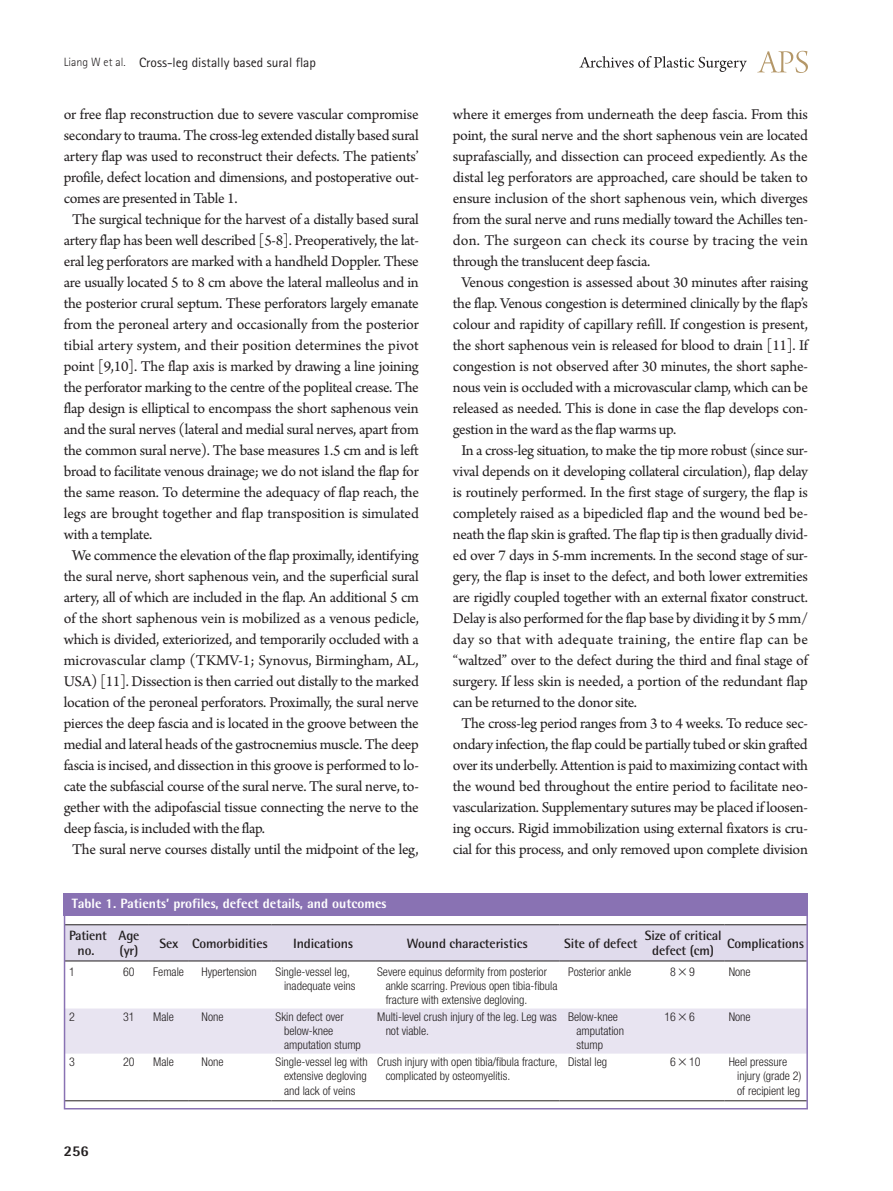
<style>
.page{position:relative;width:893px;height:1191px;background:#fff}
.page>*{position:absolute;margin:0;border:0;box-sizing:border-box;transform-origin:0 0}
.본문{font:15.75px/21px "Arno Pro";letter-spacing:-.02em;color:#231f20;text-align:justify}
.본문_0{font:15.75px/21px "Arno Pro";letter-spacing:-.025em;color:#231f20;text-align:justify}
.t1{font:800 15px "Rotis Semi Sans Std";color:#231f20}
.표열제목{font:700 13.5px/14.1px "Rotis Semi Sans Std";letter-spacing:-.01em;color:#231f20;text-align:center}
.표그림제목{font:800 13.5px "Rotis Semi Sans Std";color:#fff}
.하시라_제목{font:13.5px "Rotis Sans Serif Std";color:#231f20}
.표본문{font:300 condensed 12px/14.4px "Helvetica Neue LT Std";color:#231f20}
.s1{font-weight:300;font-size:12px}
.s2{font-family:"Dotum";font-weight:400;font-stretch:normal}
</style>
<div class="page">
<svg style="left:757px;top:51px;width:51px;height:22px"></svg>
<svg style="left:579px;top:56px;width:168px;height:16px"></svg>
<div style="left:67px;top:925px;width:738px;height:35px;background:#e0dbec"></div>
<svg style="left:67px;top:961px;width:738px;height:93px"></svg>
<div style="left:67px;top:1008px;width:738px;height:45px;background:#e8e4f1"></div>
<hr style="left:65px;top:924px;width:44px;height:1px;background:#231f20">
<hr style="left:109px;top:924px;width:40px;height:1px;background:#231f20">
<hr style="left:149px;top:924px;width:40px;height:1px;background:#231f20">
<hr style="left:189px;top:924px;width:82px;height:1px;background:#231f20">
<hr style="left:271px;top:924px;width:104px;height:1px;background:#231f20">
<hr style="left:375px;top:924px;width:184px;height:1px;background:#231f20">
<hr style="left:559px;top:924px;width:83px;height:1px;background:#231f20">
<hr style="left:642px;top:924px;width:82px;height:1px;background:#231f20">
<hr style="left:724px;top:924px;width:83px;height:1px;background:#231f20">
<hr style="left:65px;top:960px;width:44px;height:1px;background:#231f20">
<hr style="left:109px;top:960px;width:40px;height:1px;background:#231f20">
<hr style="left:149px;top:960px;width:40px;height:1px;background:#231f20">
<hr style="left:189px;top:960px;width:82px;height:1px;background:#231f20">
<hr style="left:271px;top:960px;width:104px;height:1px;background:#231f20">
<hr style="left:375px;top:960px;width:184px;height:1px;background:#231f20">
<hr style="left:559px;top:960px;width:83px;height:1px;background:#231f20">
<hr style="left:642px;top:960px;width:82px;height:1px;background:#231f20">
<hr style="left:724px;top:960px;width:83px;height:1px;background:#231f20">
<hr style="left:65px;top:1100px;width:44px;height:1px;background:#231f20">
<hr style="left:109px;top:1100px;width:40px;height:1px;background:#231f20">
<hr style="left:149px;top:1100px;width:40px;height:1px;background:#231f20">
<hr style="left:189px;top:1100px;width:82px;height:1px;background:#231f20">
<hr style="left:271px;top:1100px;width:104px;height:1px;background:#231f20">
<hr style="left:375px;top:1100px;width:184px;height:1px;background:#231f20">
<hr style="left:559px;top:1100px;width:83px;height:1px;background:#231f20">
<hr style="left:642px;top:1100px;width:82px;height:1px;background:#231f20">
<hr style="left:724px;top:1100px;width:83px;height:1px;background:#231f20">
<div style="left:64px;top:893px;width:744px;height:23px;background:#8972b3"></div>
<div style="left:64px;top:893px;width:744px;height:216px;border:2px solid #8972b3"></div>
<p class="하시라_제목" style="left:64px;top:54px;width:254px"><span class="s1">Liang W et al.</span> Cross-leg distally based sural flap</p>
<p class="본문_0" style="left:64px;top:105px;width:357px">or free flap reconstruction due to severe vascular compromise secondary to trauma. The cross-leg extended distally based sural artery flap was used to reconstruct their defects. The patients’ profile, defect location and dimensions, and postoperative out&shy;comes are presented in Table 1.</p>
<p class="본문" style="left:64px;top:210px;width:357px;text-indent:9px">The surgical technique for the harvest of a distally based sural artery flap has been well described [5-8]. Preoperatively, the lat&shy;eral leg perforators are marked with a handheld Doppler. These are usually located 5 to 8 cm above the lateral malleolus and in the posterior crural septum. These perforators largely emanate from the peroneal artery and occasionally from the posterior tibial artery system, and their position determines the pivot point [9,10]. The flap axis is marked by drawing a line joining the perforator marking to the centre of the popliteal crease. The flap design is elliptical to encompass the short saphenous vein and the sural nerves (lateral and medial sural nerves, apart from the common sural nerve). The base measures 1.5 cm and is left broad to facilitate venous drainage; we do not island the flap for the same reason. To determine the adequacy of flap reach, the legs are brought together and flap transposition is simulated with a template.</p>
<p class="본문" style="left:64px;top:546px;width:357px;text-indent:9px">We commence the elevation of the flap proximally, identifying the sural nerve, short saphenous vein, and the superficial sural artery, all of which are included in the flap. An additional 5 cm of the short saphenous vein is mobilized as a venous pedicle, which is divided, exteriorized, and temporarily occluded with a microvascular clamp (TKMV-1; Synovus, Birmingham, AL, USA) [11]. Dissection is then carried out distally to the marked location of the peroneal perforators. Proximally, the sural nerve pierces the deep fascia and is located in the groove between the medial and lateral heads of the gastrocnemius muscle. The deep fascia is incised, and dissection in this groove is performed to lo&shy;cate the subfascial course of the sural nerve. The sural nerve, to&shy;gether with the adipofascial tissue connecting the nerve to the deep fascia, is included with the flap.</p>
<p class="본문" style="left:72px;top:840px;width:348px">The sural nerve courses distally until the midpoint of the leg,</p>
<p class="표그림제목" style="left:72px;top:895px;width:316px">Table 1. Patients’ profiles, defect details, and outcomes</p>
<p class="본문" style="left:453px;top:105px;width:357px">where it emerges from underneath the deep fascia. From this point, the sural nerve and the short saphenous vein are located suprafascially, and dissection can proceed expediently. As the distal leg perforators are approached, care should be taken to ensure inclusion of the short saphenous vein, which diverges from the sural nerve and runs medially toward the Achilles ten&shy;don. The surgeon can check its course by tracing the vein through the translucent deep fascia.</p>
<p class="본문" style="left:453px;top:273px;width:357px;text-indent:9px">Venous congestion is assessed about 30 minutes after raising the flap. Venous congestion is determined clinically by the flap’s colour and rapidity of capillary refill. If congestion is present, the short saphenous vein is released for blood to drain [11]. If congestion is not observed after 30 minutes, the short saphe&shy;nous vein is occluded with a microvascular clamp, which can be released as needed. This is done in case the flap develops con&shy;gestion in the ward as the flap warms up.</p>
<p class="본문" style="left:453px;top:441px;width:357px;text-indent:9px">In a cross-leg situation, to make the tip more robust (since sur&shy;vival depends on it developing collateral circulation), flap delay is routinely performed. In the first stage of surgery, the flap is completely raised as a bipedicled flap and the wound bed be&shy;neath the flap skin is grafted. The flap tip is then gradually divid&shy;ed over 7 days in 5-mm increments. In the second stage of sur&shy;gery, the flap is inset to the defect, and both lower extremities are rigidly coupled together with an external fixator construct.<br>Delay is also performed for the flap base by dividing it by 5 mm/ day so that with adequate training, the entire flap can be “waltzed” over to the defect during the third and final stage of surgery. If less skin is needed, a portion of the redundant flap can be returned to the donor site.</p>
<p class="본문" style="left:453px;top:714px;width:357px;text-align:center">The cross-leg period ranges from 3 to 4 weeks. To reduce sec&shy;ondary infection, the flap could be partially tubed or skin grafted over its underbelly. Attention is paid to maximizing contact with the wound bed throughout the entire period to facilitate neo&shy;vascularization. Supplementary sutures may be placed if loosen&shy;ing occurs. Rigid immobilization using external fixators is cru&shy;cial for this process, and only removed upon complete division</p>
<p class="표열제목" style="left:69px;top:928px;width:39px">Patient no.</p>
<p class="표열제목" style="left:118px;top:928px;width:22px;text-align:left">Age (yr)</p>
<p class="표열제목" style="left:159px;top:935px;width:21px">Sex</p>
<p class="표열제목" style="left:192px;top:935px;width:77px">Comorbidities</p>
<p class="표열제목" style="left:293px;top:935px;width:61px">Indications</p>
<p class="표열제목" style="left:407px;top:935px;width:123px">Wound characteristics</p>
<p class="표열제목" style="left:564px;top:935px;width:75px">Site of defect</p>
<p class="표열제목" style="left:645px;top:928px;width:78px">Size of critical defect (cm)</p>
<p class="표열제목" style="left:727px;top:935px;width:78px">Complications</p>
<p class="표본문" style="left:69px;top:964px;width:7px">1</p>
<p class="표본문" style="left:123px;top:964px;width:13px">60</p>
<p class="표본문" style="left:153px;top:964px;width:32px">Female</p>
<p class="표본문" style="left:202px;top:964px;width:57px">Hypertension</p>
<p class="표본문" style="left:284px;top:964px;width:73px;text-indent:-9px">Single-vessel leg, inadequate veins</p>
<p class="표본문" style="left:386px;top:964px;width:173px;text-indent:-9px">Severe equinus deformity from posterior ankle scarring. Previous open tibia-fibula fracture with extensive degloving.</p>
<p class="표본문" style="left:568px;top:964px;width:65px">Posterior ankle</p>
<p class="표본문" style="left:670px;top:964px;width:26px">8<span class="s2">×</span>9</p>
<p class="표본문" style="left:729px;top:964px;width:23px">None</p>
<p class="표본문" style="left:69px;top:1009px;width:7px">2</p>
<p class="표본문" style="left:123px;top:1009px;width:13px">31</p>
<p class="표본문" style="left:153px;top:1009px;width:22px">Male</p>
<p class="표본문" style="left:202px;top:1009px;width:23px">None</p>
<p class="표본문" style="left:284px;top:1009px;width:78px;text-indent:-9px">Skin defect over below-knee amputation stump</p>
<p class="표본문" style="left:386px;top:1009px;width:173px;text-indent:-9px">Multi-level crush injury of the leg. Leg was not viable.</p>
<p class="표본문" style="left:576px;top:1009px;width:49px;text-indent:-9px">Below-knee amputation stump</p>
<p class="표본문" style="left:664px;top:1009px;width:32px">16<span class="s2">×</span>6</p>
<p class="표본문" style="left:729px;top:1009px;width:23px">None</p>
<p class="표본문" style="left:69px;top:1054px;width:7px">3</p>
<p class="표본문" style="left:123px;top:1054px;width:13px">20</p>
<p class="표본문" style="left:153px;top:1054px;width:22px">Male</p>
<p class="표본문" style="left:202px;top:1054px;width:23px">None</p>
<p class="표본문" style="left:284px;top:1054px;width:85px;text-align:justify;text-indent:-9px">Single-vessel leg with extensive degloving and lack of veins</p>
<p class="표본문" style="left:386px;top:1054px;width:174px;text-indent:-9px">Crush injury with open tibia/fibula fracture, complicated by osteomyelitis.</p>
<p class="표본문" style="left:568px;top:1054px;width:41px">Distal leg</p>
<p class="표본문" style="left:670px;top:1054px;width:32px">6<span class="s2">×</span>10</p>
<p class="표본문" style="left:737px;top:1054px;width:66px;text-indent:-9px">Heel pressure injury (grade 2) of recipient leg</p>
<p class="t1" style="left:64px;top:1141px;width:27px">256</p>
</div>
